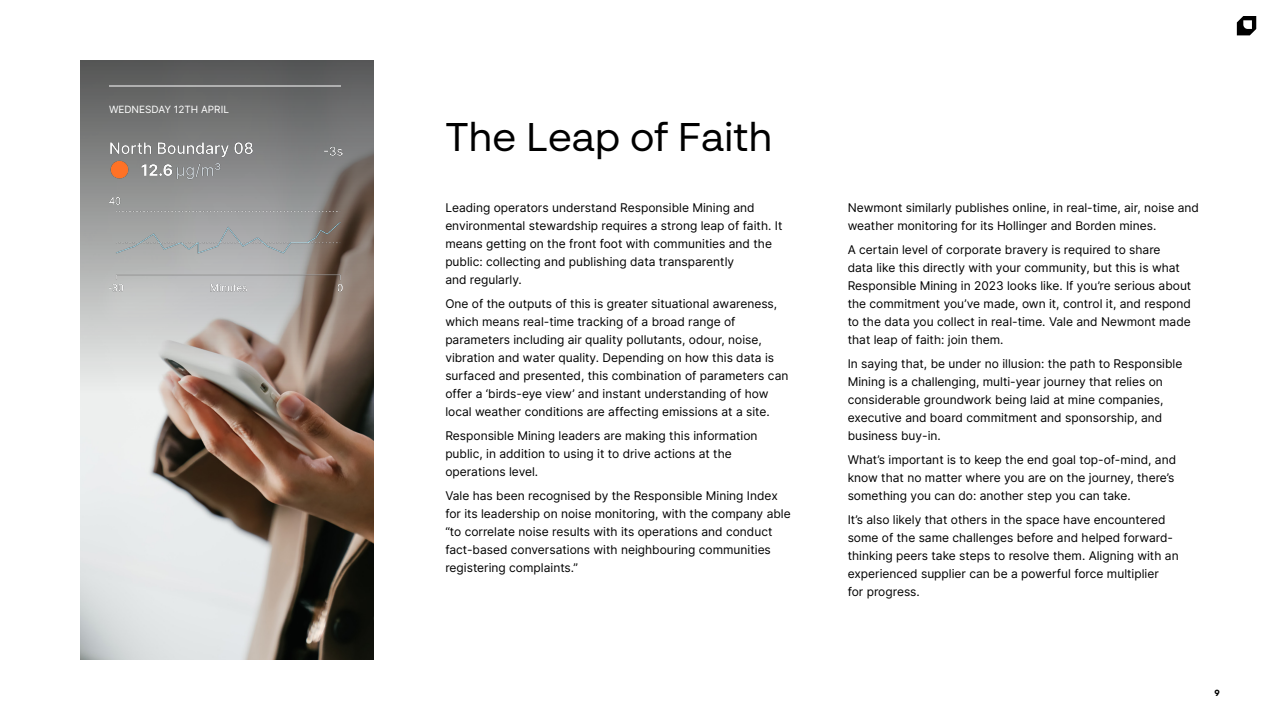
<style>
.page{position:relative;width:1280px;height:720px;background:#fff}
.page>*{position:absolute;margin:0;border:0;box-sizing:border-box;transform-origin:0 0}
.t1{font:40px "BR Sonoma";color:#000}
.t2{font:12px/18px "Inter";color:#000}
.t3{font:10px "Inter";color:#fff}
.t4{font:700 9px "BR Sonoma";color:#000}
</style>
<div class="page">
<svg style="left:1237px;top:16px;width:19px;height:19px"></svg>
<img style="left:80px;top:393px;width:294px;height:267px">
<svg style="left:80px;top:60px;width:294px;height:333px;background:#8f8a86"></svg>
<hr style="left:109px;top:86px;width:232px;height:1px;background:#fff">
<img style="left:109px;top:138px;width:233px;height:155px">
<p class="t3" style="left:109px;top:102px;width:121px">WEDNESDAY 12TH APRIL</p>
<h1 class="t1" style="left:445px;top:112px;width:329px">The Leap of Faith</h1>
<p class="t2" style="left:445px;top:198px;width:339px">Leading operators understand Responsible Mining and environmental stewardship requires a strong leap of faith. It means getting on the front foot with communities and the public: collecting and publishing data transparently<br>and regularly.</p>
<p class="t2" style="left:445px;top:294px;width:345px">One of the outputs of this is greater situational awareness, which means real-time tracking of a broad range of parameters including air quality pollutants, odour, noise, vibration and water quality. Depending on how this data is surfaced and presented, this combination of parameters can offer a ‘birds-eye view’ and instant understanding of how local weather conditions are affecting emissions at a site.</p>
<p class="t2" style="left:445px;top:426px;width:314px">Responsible Mining leaders are making this information public, in addition to using it to drive actions at the operations level.</p>
<p class="t2" style="left:445px;top:486px;width:347px">Vale has been recognised by the Responsible Mining Index for its leadership on noise monitoring, with the company able “to correlate noise results with its operations and conduct fact-based conversations with neighbouring communities registering complaints.”</p>
<p class="t2" style="left:848px;top:198px;width:353px">Newmont similarly publishes online, in real-time, air, noise and weather monitoring for its Hollinger and Borden mines.</p>
<p class="t2" style="left:848px;top:240px;width:345px">A certain level of corporate bravery is required to share<br>data like this directly with your community, but this is what Responsible Mining in 2023 looks like. If you’re serious about the commitment you’ve made, own it, control it, and respond to the data you collect in real-time. Vale and Newmont made that leap of faith: join them.</p>
<p class="t2" style="left:848px;top:354px;width:336px">In saying that, be under no illusion: the path to Responsible Mining is a challenging, multi-year journey that relies on considerable groundwork being laid at mine companies, executive and board commitment and sponsorship, and business buy-in.</p>
<p class="t2" style="left:848px;top:450px;width:330px">What’s important is to keep the end goal top-of-mind, and know that no matter where you are on the journey, there’s something you can do: another step you can take.</p>
<p class="t2" style="left:848px;top:510px;width:333px">It’s also likely that others in the space have encountered some of the same challenges before and helped forward&shy;thinking peers take steps to resolve them. Aligning with an experienced supplier can be a powerful force multiplier<br>for progress.</p>
<p class="t4" style="left:1215px;top:687px;width:7px">9</p>
</div>
